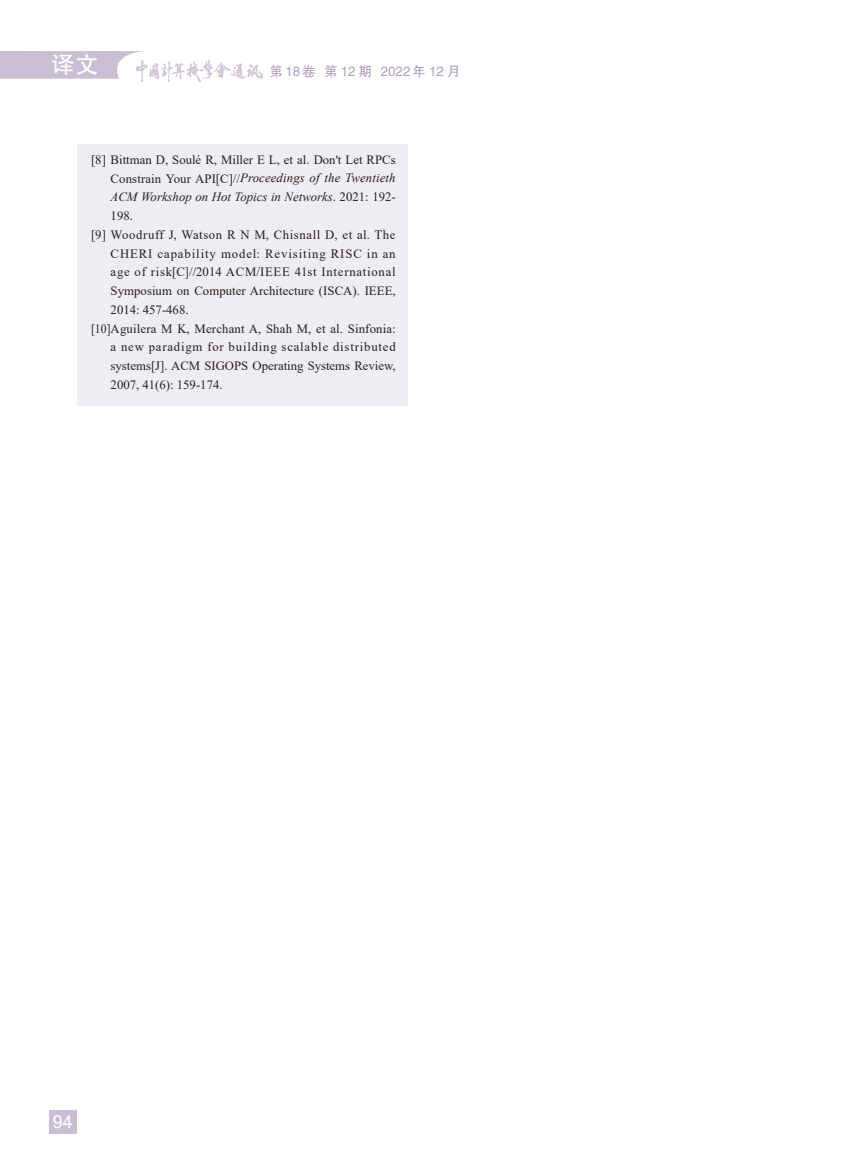
<style>
.page{position:relative;width:851px;height:1161px;background:#fff}
.page>*{position:absolute;margin:0;border:0;box-sizing:border-box;transform-origin:0 0}
.t1{font:24px "FZHTJW GB1 0";color:#fff}
.t2{font:18px "Arial";color:#fff}
.t3{font:13.5px "FZHTJW GB1 0";color:#7a5c93}
.参考文献{font:12.75px/18.8px "Times New Roman";color:#231f20;text-align:justify}
.参考文献-2{font:12.75px/18.8px "Times New Roman";color:#231f20;text-align:justify;scale:.92 1}
.s1{font-style:italic}
</style>
<div class="page">
<svg style="left:0;top:51px;width:143px;height:28px;background:#d1c6d9"></svg>
<div style="left:49px;top:1110px;width:28px;height:23px;background:#cabed4"></div>
<img style="left:136px;top:60px;width:126px;height:22px">
<div style="left:77px;top:145px;width:330px;height:261px;background:#f0edf2"></div>
<h1 class="t1" style="left:51px;top:52px;width:49px">译文</h1>
<p class="t3" style="left:270px;top:63px;width:205px">第18卷 第 12 期 2022年 12 月　</p>
<p class="参考文献" style="left:111px;top:150px;width:286px;text-indent:-20px">[8] Bittman D, Soulé R, Miller E L, et al. Don't Let RPCs Constrain Your API[C]//<span class="s1">Proceedings of the Twentieth ACM Workshop on Hot Topics in Networks</span>. 2021: 192- 198.</p>
<p class="参考文献" style="left:111px;top:225px;width:286px;text-indent:-20px">[9] Woodruff J, Watson R N M, Chisnall D, et al. The CHERI capability model: Revisiting RISC in an age of risk[C]//2014 ACM/IEEE 41st International Symposium on Computer Architecture (ISCA). IEEE, 2014: 457-468.</p>
<p class="参考文献-2" style="left:111px;top:319px;width:311px;text-indent:-20px">[10] Aguilera M K, Merchant A, Shah M, et al. Sinfonia: a new paradigm for building scalable distributed systems[J]. ACM SIGOPS Operating Systems Review, 2007, 41(6): 159-174.</p>
<h2 class="t2" style="left:53px;top:1109px;width:21px">94</h2>
</div>
